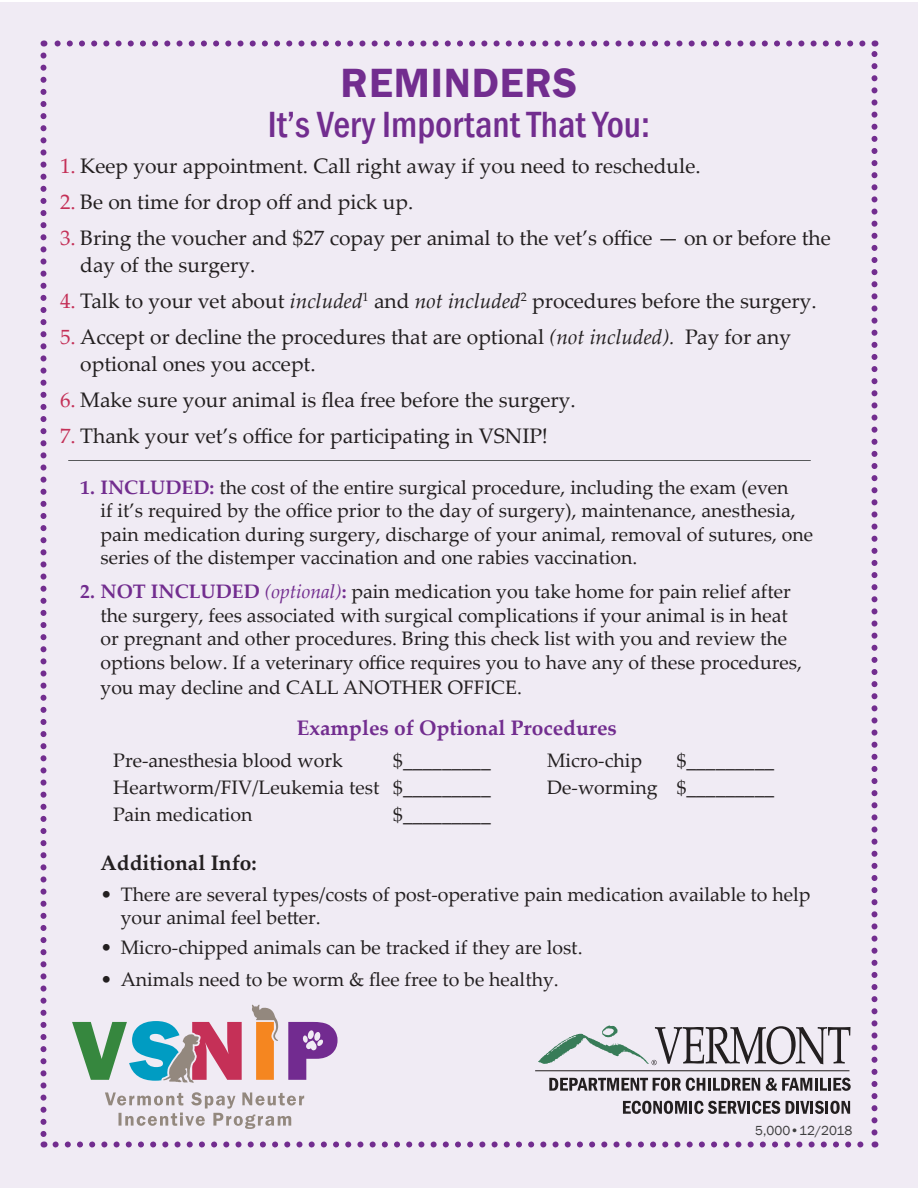
<style>
.page{position:relative;width:918px;height:1188px;background:#fff}
.page>*{position:absolute;margin:0;border:0;box-sizing:border-box;transform-origin:0 0}
.t1{font:600 42px "Franklin Gothic";letter-spacing:.02em;color:#722d8f}
.t2{font:500 condensed 37.5px "Franklin Gothic";color:#722d8f}
.t3{font:21px/27px "Palatino Linotype";color:#231f20}
.t4{font:700 21px "Palatino Linotype";color:#722d8f}
.t5{font:700 21px "Palatino Linotype";color:#231f20}
.t6{font:19.5px/23.4px "Palatino Linotype";color:#231f20}
.t7{font:13.5px "Franklin Gothic";color:#3e3e3f}
.s1{color:#c43057}
.s2{font-style:italic}
.s3{font-weight:700;color:#722d8f}
.s4{font-style:italic;color:#722d8f}
</style>
<div class="page">
<div style="left:0;top:2px;width:918px;height:1186px;background:#f0ebf4"></div>
<svg style="left:56px;top:1142px;width:808px;height:6px"></svg>
<svg style="left:40px;top:55px;width:6px;height:1093px"></svg>
<svg style="left:872px;top:40px;width:6px;height:1093px"></svg>
<svg style="left:44px;top:40px;width:818px;height:6px"></svg>
<hr style="left:68px;top:460px;width:743px;height:1px;background:#57585a">
<svg style="left:105px;top:1092px;width:199px;height:37px"></svg>
<svg style="left:288px;top:1022px;width:50px;height:58px"></svg>
<svg style="left:252px;top:1005px;width:27px;height:75px"></svg>
<svg style="left:72px;top:1021px;width:170px;height:62px"></svg>
<svg style="left:538px;top:1026px;width:313px;height:39px"></svg>
<hr style="left:535px;top:1070px;width:314px;height:1px;background:#231f20">
<svg style="left:549px;top:1078px;width:211px;height:13px"></svg>
<svg style="left:766px;top:1078px;width:85px;height:13px"></svg>
<svg style="left:623px;top:1101px;width:157px;height:13px"></svg>
<svg style="left:786px;top:1101px;width:64px;height:13px"></svg>
<p class="t1" style="left:341px;top:57px;width:238px">REMINDERS</p>
<p class="t2" style="left:268px;top:100px;width:384px">It’s Very Important That You:</p>
<p class="t3" style="left:60px;top:152px;width:642px"><span class="s1">1.</span> Keep your appointment. Call right away if you need to reschedule.</p>
<p class="t3" style="left:60px;top:188px;width:355px"><span class="s1">2.</span> Be on time for drop off and pick up.</p>
<p class="t3" style="left:80px;top:224px;width:752px;text-indent:-20px"><span class="s1">3.</span> Bring the voucher and $27 copay per animal to the vet’s office — on or before the day of the surgery.</p>
<p class="t3" style="left:60px;top:287px;width:758px"><span class="s1">4.</span> Talk to your vet about <span class="s2">included</span><sup>1</sup> and <span class="s2">not included</span><sup>2</sup> procedures before the surgery.</p>
<p class="t3" style="left:80px;top:323px;width:712px;text-indent:-20px"><span class="s1">5.</span> Accept or decline the procedures that are optional <span class="s2">(not included).</span> Pay for any optional ones you accept.</p>
<p class="t3" style="left:60px;top:385px;width:517px"><span class="s1">6.</span> Make sure your animal is flea free before the surgery.</p>
<p class="t3" style="left:60px;top:421px;width:490px"><span class="s1">7.</span> Thank your vet’s office for participating in VSNIP!</p>
<p class="t6" style="left:100px;top:475px;width:714px;text-indent:-20px"><span class="s3">1. INCLUDED:</span> the cost of the entire surgical procedure, including the exam (even<br>if it’s required by the office prior to the day of surgery), maintenance, anesthesia, pain medication during surgery, discharge of your animal, removal of sutures, one series of the distemper vaccination and one rabies vaccination.</p>
<p class="t6" style="left:100px;top:579px;width:703px;text-indent:-20px"><span class="s3">2. NOT INCLUDED</span> <span class="s4">(optional)</span><span class="s3">:</span> pain medication you take home for pain relief after the surgery, fees associated with surgical complications if your animal is in heat or pregnant and other procedures. Bring this check list with you and review the options below. If a veterinary office requires you to have any of these procedures,</p>
<p class="t6" style="left:100px;top:675px;width:423px">you may decline and CALL ANOTHER OFFICE.</p>
<p class="t4" style="left:297px;top:713px;width:322px">Examples of Optional Procedures</p>
<p class="t6" style="left:113px;top:746px;width:268px;line-height:27px">Pre-anesthesia blood work<br>Heartworm/FIV/Leukemia test<br>Pain medication</p>
<p class="t6" style="left:393px;top:748px;width:99px">$_________</p>
<p class="t6" style="left:547px;top:746px;width:112px;line-height:27px">Micro-chip<br>De-worming</p>
<p class="t6" style="left:677px;top:748px;width:99px">$_________</p>
<p class="t6" style="left:393px;top:775px;width:99px">$_________</p>
<p class="t6" style="left:393px;top:802px;width:99px">$_________</p>
<p class="t6" style="left:677px;top:775px;width:99px">$_________</p>
<p class="t5" style="left:100px;top:848px;width:158px">Additional Info:</p>
<p class="t6" style="left:121px;top:881px;width:691px;text-indent:-20px">• There are several types/costs of post-operative pain medication available to help your animal feel better.</p>
<p class="t6" style="left:100px;top:935px;width:484px">• Micro-chipped animals can be tracked if they are lost.</p>
<p class="t6" style="left:100px;top:967px;width:460px">• Animals need to be worm &amp; flee free to be healthy.</p>
<p class="t7" style="left:755px;top:1122px;width:99px">5,000•12/2018</p>
</div>
